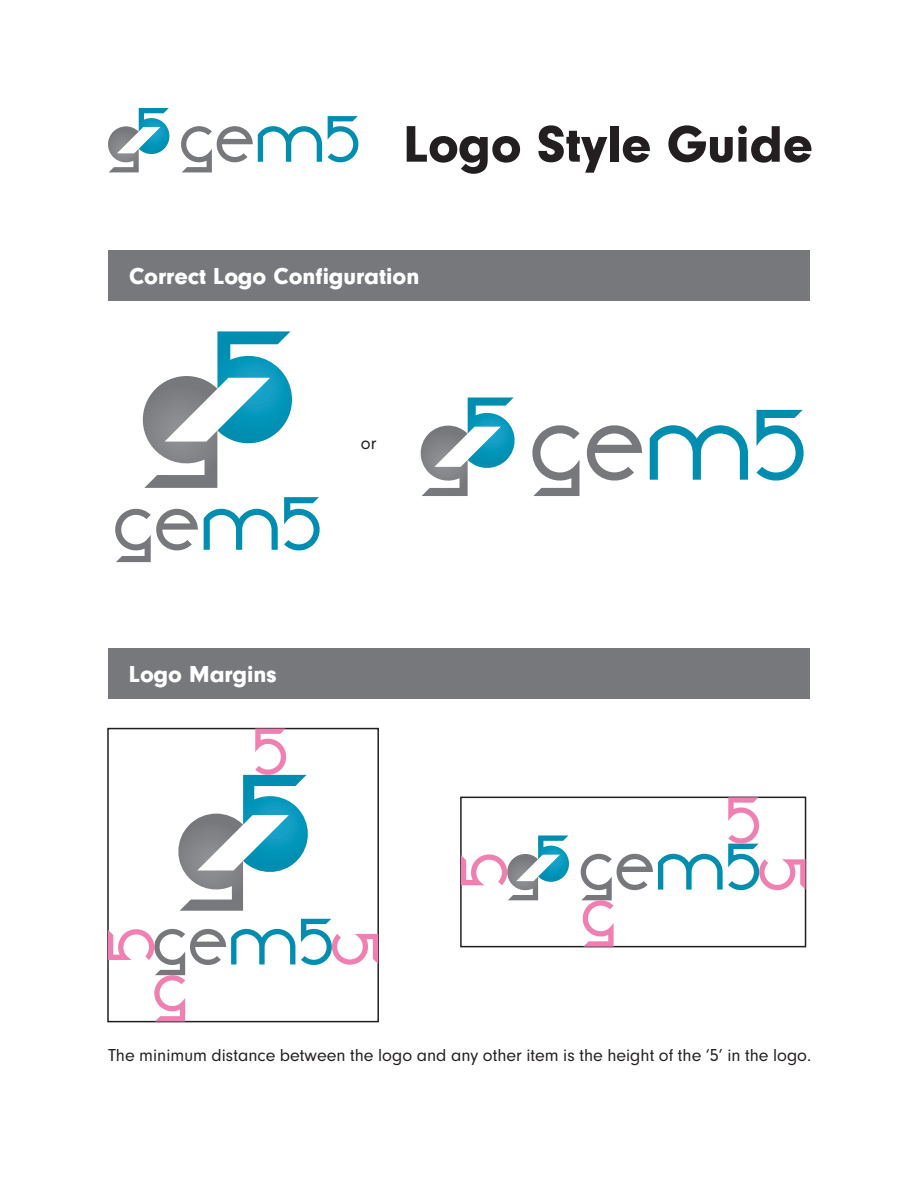
<style>
.page{position:relative;width:918px;height:1188px;background:#fff}
.page>*{position:absolute;margin:0;border:0;box-sizing:border-box;transform-origin:0 0}
.t1{font:700 53.4px "Neuzeit";color:#231f20}
.t2{font:700 24px "Neuzeit";color:#fff}
.t3{font:18px "Neuzeit";color:#231f20}
</style>
<div class="page">
<div style="left:108px;top:250px;width:702px;height:51px;background:#76787b"></div>
<div style="left:108px;top:649px;width:702px;height:50px;background:#76787b"></div>
<svg style="left:420px;top:397px;width:95px;height:99px"></svg>
<svg style="left:756px;top:410px;width:48px;height:71px"></svg>
<svg style="left:532px;top:425px;width:110px;height:71px"></svg>
<svg style="left:650px;top:425px;width:98px;height:55px"></svg>
<svg style="left:108px;top:108px;width:62px;height:64px"></svg>
<svg style="left:328px;top:116px;width:31px;height:47px"></svg>
<svg style="left:181px;top:126px;width:141px;height:46px"></svg>
<svg style="left:284px;top:497px;width:36px;height:54px"></svg>
<svg style="left:115px;top:508px;width:83px;height:54px"></svg>
<svg style="left:204px;top:509px;width:74px;height:41px"></svg>
<svg style="left:142px;top:331px;width:150px;height:157px"></svg>
<div style="left:107px;top:728px;width:272px;height:294px;background:#fff;border:2px solid #231f20"></div>
<svg style="left:175px;top:729px;width:137px;height:182px"></svg>
<svg style="left:301px;top:919px;width:77px;height:48px"></svg>
<svg style="left:108px;top:927px;width:187px;height:94px"></svg>
<div style="left:460px;top:797px;width:346px;height:150px;background:#fff;border:2px solid #231f20"></div>
<svg style="left:579px;top:797px;width:227px;height:150px"></svg>
<svg style="left:461px;top:835px;width:108px;height:65px"></svg>
<h1 class="t1" style="left:403px;top:108px;width:411px">Logo Style Guide</h1>
<h2 class="t2" style="left:129px;top:260px;width:292px">Correct Logo Configuration</h2>
<p class="t3" style="left:361px;top:431px;width:17px">or</p>
<h2 class="t2" style="left:129px;top:658px;width:149px">Logo Margins</h2>
<p class="t3" style="left:108px;top:1043px;width:705px">The minimum distance between the logo and any other item is the height of the ‘5’ in the logo.</p>
</div>
